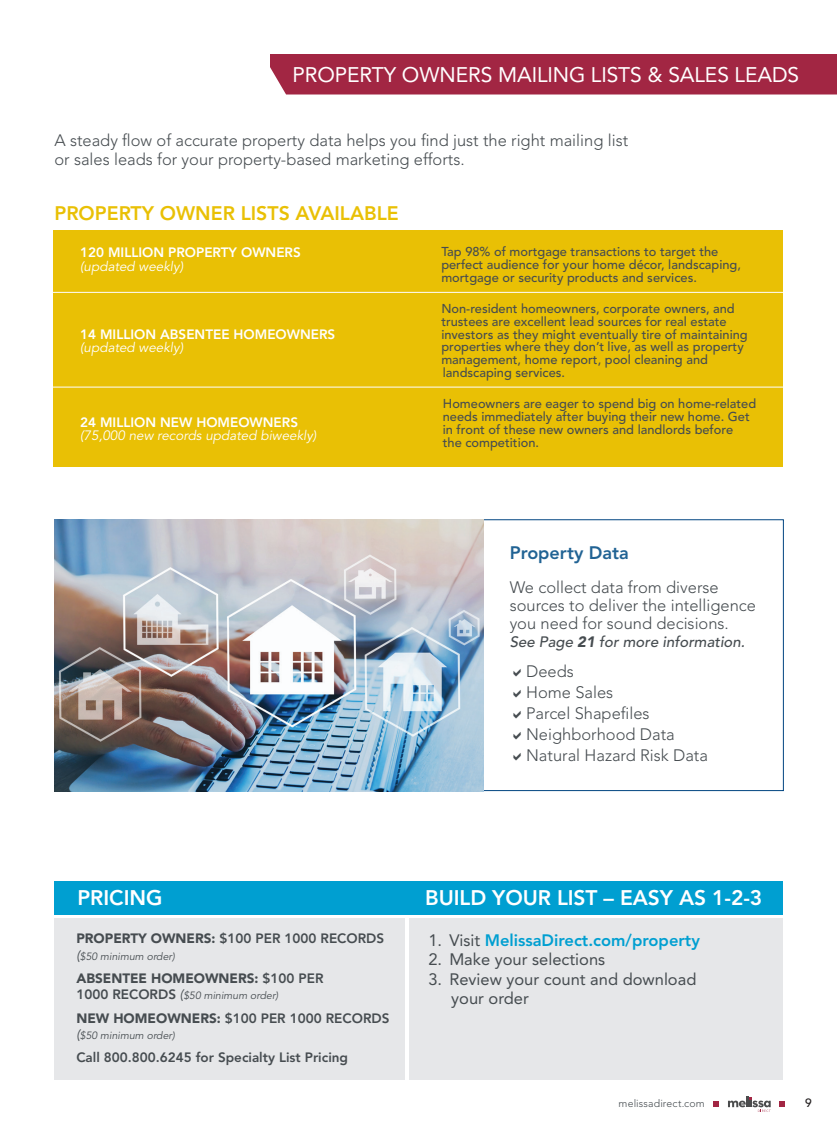
<style>
.page{position:relative;width:837px;height:1134px;background:#fff}
.page>*{position:absolute;margin:0;border:0;box-sizing:border-box;transform-origin:0 0}
.t1{font:21px "Avenir LT Std";letter-spacing:-.005em;color:#fff}
.t2{font:800 21px "Avenir LT Std";letter-spacing:-.005em;color:#fff}
.t3{font:800 19.5px "Avenir LT Std";color:#e9c005}
.t4{font:800 18px "Avenir LT Std";color:#216394}
.t5{font:300 16.5px/21px "Avenir LT Std";color:#464c50}
.t6{font:16.5px/19.5px "Avenir LT Std";color:#464c50}
.t7{font:800 16.5px "Avenir LT Std";color:#009fd1}
.t8{font:italic 500 15px "Avenir LT Std";color:#464c50}
.t9{font:800 13.5px "Avenir LT Std";color:#464c50}
.t10{font:800 13.5px "Avenir LT Std";color:#fff}
.t11{font:italic 13.5px "Avenir LT Std";color:#fff}
.t12{font:900 13.5px "Avenir LT Std";color:#464c50}
.t13{font:500 12.9px/12.9px "Avenir LT Std";color:#464c50}
.t14{font:500 12px "Avenir LT Std";color:#231f20}
.t15{font:italic 10.5px "Avenir LT Std";color:#464c50}
.t16{font:300 10.5px "Avenir LT Std";letter-spacing:.015em;color:#464c50}
.s1{font-weight:900}
.s2{font-size:13.5px}
.s3{font-weight:800}
.s4{font-weight:800;font-style:normal;font-size:13.5px}
.s5{font-weight:400;color:#464c50}
</style>
<div class="page">
<svg style="left:713px;top:1102px;width:6px;height:5px"></svg>
<svg style="left:728px;top:1096px;width:43px;height:16px"></svg>
<svg style="left:780px;top:1102px;width:5px;height:5px"></svg>
<div style="left:270px;top:54px;width:567px;height:41px;background:#a22643"></div>
<div style="left:482px;top:519px;width:302px;height:272px;border:1px solid #014481"></div>
<div style="left:53px;top:230px;width:730px;height:237px;background:#e9c005"></div>
<hr style="left:53px;top:292px;width:731px;height:1px;background:#fff">
<hr style="left:53px;top:387px;width:731px;height:1px;background:#fff">
<img style="left:54px;top:519px;width:430px;height:272px">
<div style="left:410px;top:918px;width:373px;height:162px;background:#e6e7e9"></div>
<div style="left:54px;top:881px;width:729px;height:34px;background:#009fd1"></div>
<div style="left:54px;top:918px;width:351px;height:162px;background:#e6e7e9"></div>
<h1 class="t1" style="left:292px;top:62px;width:508px">PROPERTY OWNERS MAILING LISTS &amp; SALES LEADS</h1>
<p class="t5" style="left:54px;top:131px;width:575px;line-height:19.5px">A steady flow of accurate property data helps you find just the right mailing list or sales leads for your property-based marketing efforts.</p>
<h2 class="t3" style="left:54px;top:201px;width:346px">PROPERTY OWNER LISTS AVAILABLE</h2>
<p class="t10" style="left:80px;top:244px;width:222px">120 MILLION PROPERTY OWNERS</p>
<p class="t11" style="left:80px;top:258px;width:105px">(updated weekly)</p>
<p class="t10" style="left:80px;top:326px;width:257px">14 MILLION ABSENTEE HOMEOWNERS</p>
<p class="t11" style="left:80px;top:340px;width:105px">(updated weekly)</p>
<p class="t10" style="left:80px;top:414px;width:219px">24 MILLION NEW HOMEOWNERS</p>
<p class="t11" style="left:80px;top:428px;width:238px">(75,000 new records updated biweekly)</p>
<p class="t13" style="left:441px;top:246px;width:301px">Tap 98% of mortgage transactions to target the perfect audience for your home décor, landscaping, mortgage or security products and services.</p>
<p class="t13" style="left:441px;top:302px;width:308px">Non-resident homeowners, corporate owners, and trustees are excellent lead sources for real estate investors as they might eventually tire of maintaining properties where they don’t live, as well as property management, home report, pool cleaning and landscaping services.</p>
<p class="t13" style="left:443px;top:398px;width:315px">Homeowners are eager to spend big on home-related needs immediately after buying their new home. Get in front of these new owners and landlords before<br>the competition.</p>
<h3 class="t4" style="left:510px;top:542px;width:120px">Property Data</h3>
<p class="t5" style="left:510px;top:578px;width:248px;line-height:17.9px">We collect data from diverse sources to deliver the intelligence you need for sound decisions.</p>
<p class="t8" style="left:510px;top:633px;width:237px">See Page <span class="s1">21</span> for more information.</p>
<p class="t5" style="left:526px;top:660px;width:183px">Deeds<br>Home Sales<br>Parcel Shapefiles<br>Neighborhood Data<br>Natural Hazard Risk Data</p>
<h1 class="t2" style="left:77px;top:885px;width:87px">PRICING</h1>
<p class="t9" style="left:76px;top:930px;width:309px"><span class="s1">PROPERTY OWNERS:</span> $100 PER 1000 RECORDS</p>
<p class="t15" style="left:76px;top:950px;width:100px"><span class="s2">(</span>$50 minimum order)</p>
<p class="t12" style="left:76px;top:970px;width:249px">ABSENTEE HOMEOWNERS: <span class="s3">$100 PER</span></p>
<p class="t15" style="left:76px;top:990px;width:203px"><span class="s4">1000 RECORDS</span> <span class="s2">(</span>$50 minimum order)</p>
<p class="t9" style="left:76px;top:1010px;width:315px"><span class="s1">NEW HOMEOWNERS:</span> $100 PER 1000 RECORDS</p>
<p class="t15" style="left:76px;top:1029px;width:100px"><span class="s2">(</span>$50 minimum order)</p>
<p class="t9" style="left:76px;top:1050px;width:273px">Call 800.800.6245 for Specialty List Pricing</p>
<h1 class="t2" style="left:425px;top:886px;width:339px">BUILD YOUR LIST – EASY AS 1-2-3</h1>
<p class="t7" style="left:428px;top:930px;width:273px"><span class="s5">1. Visit</span> MelissaDirect.com/property</p>
<p class="t6" style="left:428px;top:950px;width:178px">2. Make your selections</p>
<p class="t6" style="left:451px;top:969px;width:247px;text-indent:-23px">3. Review your count and download your order</p>
<p class="t16" style="left:619px;top:1097px;width:88px">melissadirect.com</p>
<p class="t14" style="left:805px;top:1096px;width:8px">9</p>
</div>
